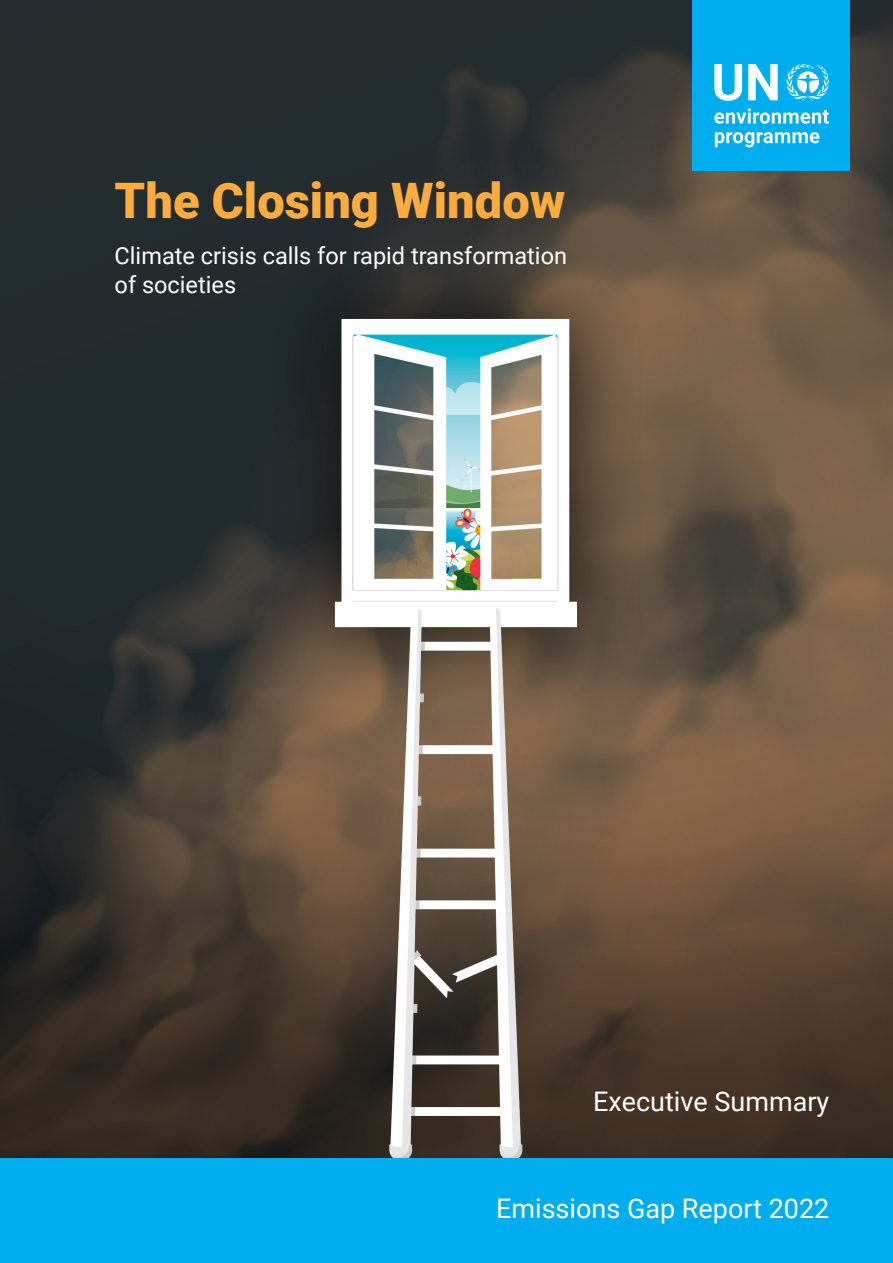
<style>
.page{position:relative;width:893px;height:1263px;background:#fff}
.page>*{position:absolute;margin:0;border:0;box-sizing:border-box;transform-origin:0 0}
.t1{font:900 48.9px "Roboto";color:#fbac3d}
.t2{font:27px "Roboto";color:#fff}
.t3{font:23.55px/28.2px "Roboto";color:#fff}
</style>
<div class="page">
<img style="left:0;top:0;width:893px;height:1159px">
<div style="left:0;top:1159px;width:893px;height:104px;background:#00aeef"></div>
<div style="left:692px;top:0;width:157px;height:170px;background:#00aeef"></div>
<svg style="left:786px;top:64px;width:43px;height:37px"></svg>
<svg style="left:714px;top:64px;width:28px;height:37px"></svg>
<svg style="left:748px;top:64px;width:30px;height:36px"></svg>
<svg style="left:714px;top:108px;width:115px;height:16px"></svg>
<svg style="left:715px;top:132px;width:104px;height:15px"></svg>
<p class="t1" style="left:115px;top:167px;width:452px">The Closing Window</p>
<p class="t3" style="left:115px;top:241px;width:454px">Climate crisis calls for rapid transformation of societies</p>
<p class="t2" style="left:593px;top:1082px;width:238px">Executive Summary</p>
<p class="t2" style="left:496px;top:1189px;width:335px">Emissions Gap Report 2022</p>
</div>
